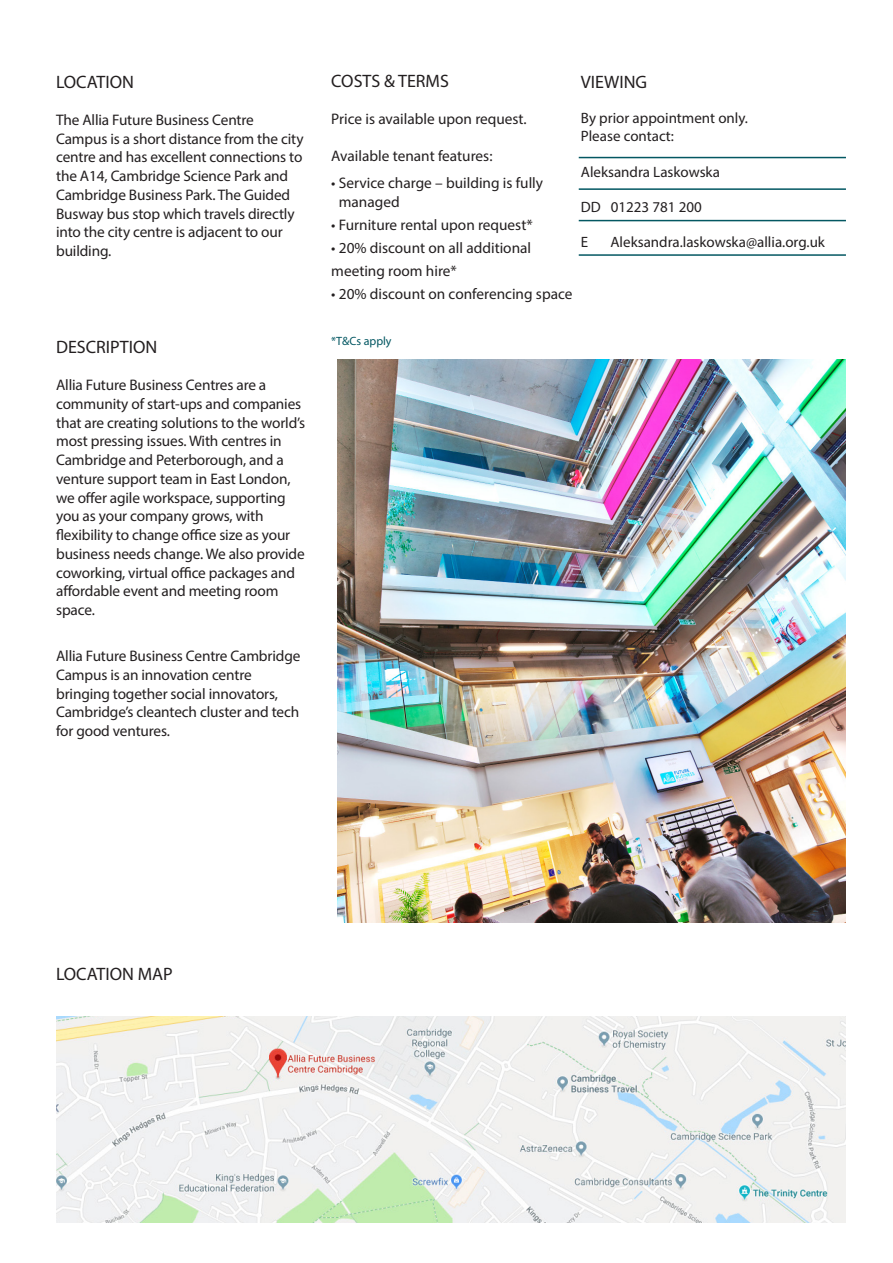
<style>
.page{position:relative;width:893px;height:1263px;background:#fff}
.page>*{position:absolute;margin:0;border:0;box-sizing:border-box;transform-origin:0 0}
.t1{font:18px "Myriad Pro";color:#231f20}
.t2{font:15.3px/18.8px "Myriad Pro";letter-spacing:-.01em;color:#231f20}
.t3{font:15px/18px "Myriad Pro";color:#231f20}
.t4{font:12px "Myriad Pro";color:#035762}
</style>
<div class="page">
<hr style="left:579px;top:157px;width:267px;height:1px;background:#035762">
<hr style="left:579px;top:188px;width:267px;height:2px;background:#035762">
<hr style="left:579px;top:220px;width:267px;height:1px;background:#035762">
<hr style="left:579px;top:254px;width:267px;height:2px;background:#035762">
<img style="left:337px;top:359px;width:509px;height:564px">
<img style="left:56px;top:1016px;width:790px;height:206px">
<p class="t1" style="left:56px;top:71px;width:79px">LOCATION</p>
<p class="t2" style="left:56px;top:110px;width:249px">The Allia Future Business Centre Campus is a short distance from the city centre and has excellent connections to the A14, Cambridge Science Park and Cambridge Business Park. The Guided Busway bus stop which travels directly into the city centre is adjacent to our building.</p>
<p class="t1" style="left:56px;top:336px;width:103px">DESCRIPTION</p>
<p class="t2" style="left:56px;top:375px;width:251px">Allia Future Business Centres are a community of start-ups and companies that are creating solutions to the world’s most pressing issues. With centres in Cambridge and Peterborough, and a venture support team in East London, we offer agile workspace, supporting you as your company grows, with flexibility to change office size as your business needs change. We also provide coworking, virtual office packages and affordable event and meeting room space.</p>
<p class="t2" style="left:56px;top:646px;width:246px">Allia Future Business Centre Cambridge Campus is an innovation centre bringing together social innovators, Cambridge’s cleantech cluster and tech for good ventures.</p>
<p class="t1" style="left:331px;top:70px;width:119px">COSTS &amp; TERMS</p>
<p class="t2" style="left:331px;top:109px;width:197px">Price is available upon request.</p>
<p class="t2" style="left:331px;top:146px;width:163px">Available tenant features:</p>
<p class="t2" style="left:339px;top:174px;width:206px;text-indent:-8px">• Service charge – building is fully managed</p>
<p class="t2" style="left:331px;top:215px;width:203px">• Furniture rental upon request*</p>
<p class="t2" style="left:331px;top:238px;width:201px">• 20% discount on all additional</p>
<p class="t2" style="left:331px;top:261px;width:127px">meeting room hire*</p>
<p class="t2" style="left:331px;top:284px;width:243px">• 20% discount on conferencing space</p>
<p class="t4" style="left:331px;top:334px;width:62px">*T&amp;Cs apply</p>
<p class="t1" style="left:581px;top:71px;width:68px">VIEWING</p>
<p class="t3" style="left:581px;top:109px;width:169px">By prior appointment only.<br>Please contact:</p>
<p class="t3" style="left:581px;top:163px;width:141px">Aleksandra Laskowska</p>
<p class="t3" style="left:581px;top:198px;width:123px">DD 01223 781 200</p>
<p class="t3" style="left:581px;top:233px;width:9px">E</p>
<p class="t3" style="left:610px;top:233px;width:216px">Aleksandra.laskowska@allia.org.uk</p>
<p class="t1" style="left:56px;top:963px;width:118px">LOCATION MAP</p>
</div>
